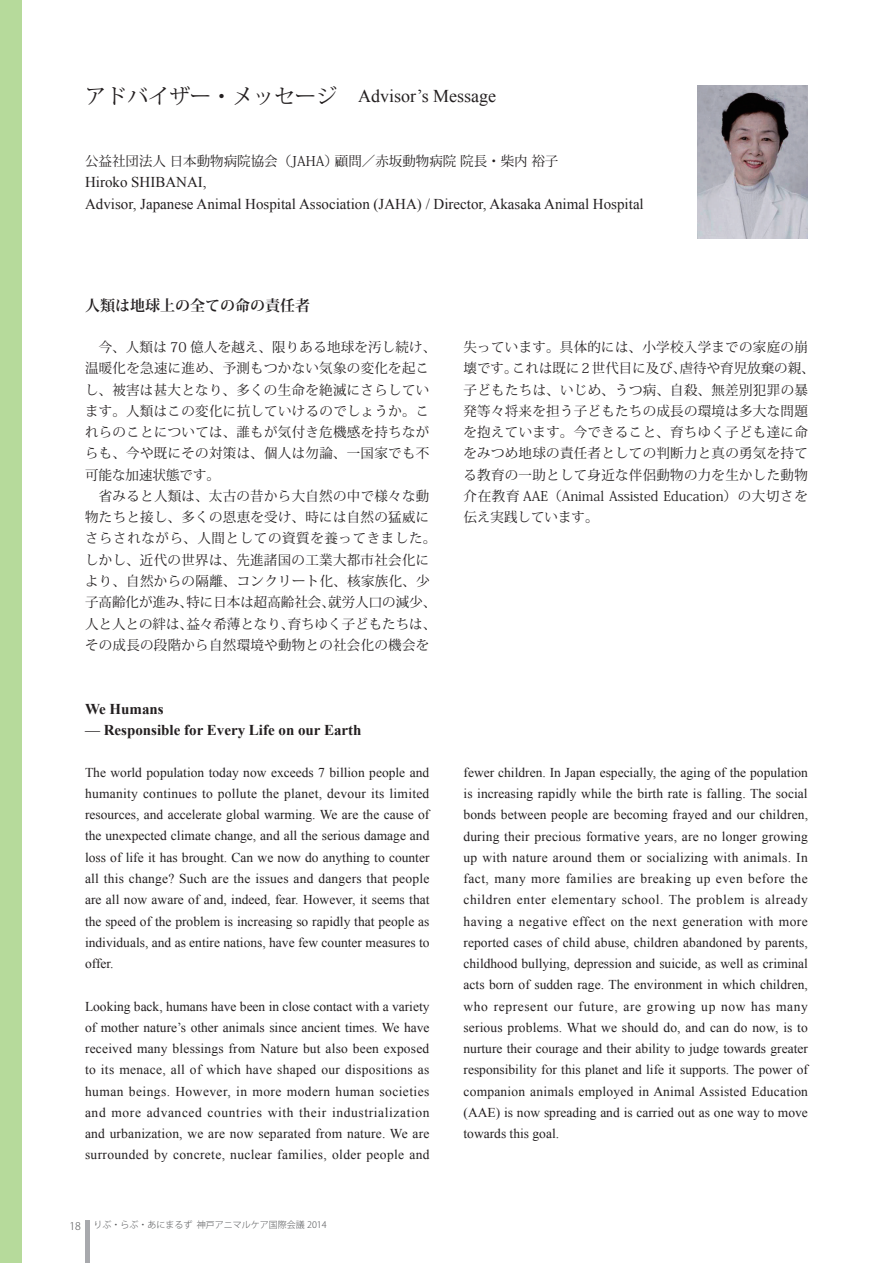
<style>
.page{position:relative;width:893px;height:1263px;background:#fff}
.page>*{position:absolute;margin:0;border:0;box-sizing:border-box;transform-origin:0 0}
.t1{font:18px "Times New Roman";color:#231f20}
.t2{font:15px/21.3px "Times New Roman";color:#231f20}
.t3{font:700 15px "Times New Roman";color:#231f20}
.t4{font:700 15px "Koz Min Pro";color:#231f20}
.t5{font:13.5px/21.3px "Times New Roman";color:#231f20;text-align:justify}
.t6{font:13.5px/21.3px "Koz Min Pro";letter-spacing:.02em;color:#231f20}
.t7{font:13.5px "Koz Min Pro";color:#231f20}
.t8{font:300 9px "Koz Go Pro";color:#57585a}
.s1{font-family:"Koz Min Pro";font-size:21px}
.s2{font-weight:400}
.s3{font-size:10.5px}
</style>
<div class="page">
<hr style="left:85px;top:1220px;width:4px;height:43px;background:#a8a9ad">
<img style="left:697px;top:85px;width:111px;height:153px">
<div style="left:0;top:0;width:21px;height:1263px;background:#b6da9b"></div>
<h1 class="t1" style="left:85px;top:83px;width:413px"><span class="s1">アドバイザー・メッセージ　</span>Advisor’s Message</h1>
<p class="t7" style="left:85px;top:151px;width:475px">公益社団法人 日本動物病院協会（JAHA）顧問／赤坂動物病院 院長・柴内 裕子</p>
<p class="t2" style="left:85px;top:171px;width:560px">Hiroko SHIBANAI,<br>Advisor, Japanese Animal Hospital Association (JAHA) / Director, Akasaka Animal Hospital</p>
<p class="t4" style="left:85px;top:294px;width:226px">人類は地球上の全ての命の責任者</p>
<p class="t6" style="left:85px;top:336px;width:353px">　今、人類は 70 億人を越え、限りある地球を汚し続け、温暖化を急速に進め、予測もつかない気象の変化を起こし、被害は甚大となり、多くの生命を絶滅にさらしています。人類はこの変化に抗していけるのでしょうか。これらのことについては、誰もが気付き危機感を持ちながらも、今や既にその対策は、個人は勿論、一国家でも不可能な加速状態です。<br>　省みると人類は、太古の昔から大自然の中で様々な動物たちと接し、多くの恩恵を受け、時には自然の猛威にさらされながら、人間としての資質を養ってきました。しかし、近代の世界は、先進諸国の工業大都市社会化により、自然からの隔離、コンクリート化、核家族化、少子高齢化が進み、特に日本は超高齢社会、就労人口の減少、人と人との絆は、益々希薄となり、育ちゆく子どもたちは、その成長の段階から自然環境や動物との社会化の機会を</p>
<p class="t3" style="left:85px;top:699px;width:80px">We Humans</p>
<p class="t3" style="left:85px;top:720px;width:278px"><span class="s2">—</span> Responsible for Every Life on our Earth</p>
<p class="t5" style="left:85px;top:761px;width:346px">The world population today now exceeds 7 billion people and humanity continues to pollute the planet, devour its limited resources, and accelerate global warming. We are the cause of the unexpected climate change, and all the serious damage and loss of life it has brought. Can we now do anything to counter all this change? Such are the issues and dangers that people are all now aware of and, indeed, fear. However, it seems that the speed of the problem is increasing so rapidly that people as individuals, and as entire nations, have few counter measures to offer.</p>
<p class="t5" style="left:85px;top:995px;width:346px">Looking back, humans have been in close contact with a variety of mother nature’s other animals since ancient times. We have received many blessings from Nature but also been exposed to its menace, all of which have shaped our dispositions as human beings. However, in more modern human societies and more advanced countries with their industrialization and urbanization, we are now separated from nature. We are surrounded by concrete, nuclear families, older people and</p>
<p class="t8" style="left:69px;top:1219px;width:259px"><span class="s3">18</span> りぶ・らぶ・あにまるず 神戸アニマルケア国際会議 2014</p>
<p class="t6" style="left:463px;top:336px;width:353px">失っています。具体的には、小学校入学までの家庭の崩壊です。これは既に 2 世代目に及び、虐待や育児放棄の親、子どもたちは、いじめ、うつ病、自殺、無差別犯罪の暴発等々将来を担う子どもたちの成長の環境は多大な問題を抱えています。今できること、育ちゆく子ども達に命をみつめ地球の責任者としての判断力と真の勇気を持てる教育の一助として身近な伴侶動物の力を生かした動物介在教育 AAE（Animal Assisted Education）の大切さを伝え実践しています。</p>
<p class="t5" style="left:463px;top:761px;width:346px">fewer children. In Japan especially, the aging of the population is increasing rapidly while the birth rate is falling. The social bonds between people are becoming frayed and our children, during their precious formative years, are no longer growing up with nature around them or socializing with animals. In fact, many more families are breaking up even before the children enter elementary school. The problem is already having a negative effect on the next generation with more reported cases of child abuse, children abandoned by parents, childhood bullying, depression and suicide, as well as criminal acts born of sudden rage. The environment in which children, who represent our future, are growing up now has many serious problems. What we should do, and can do now, is to nurture their courage and their ability to judge towards greater responsibility for this planet and life it supports. The power of companion animals employed in Animal Assisted Education (AAE) is now spreading and is carried out as one way to move towards this goal.</p>
</div>
